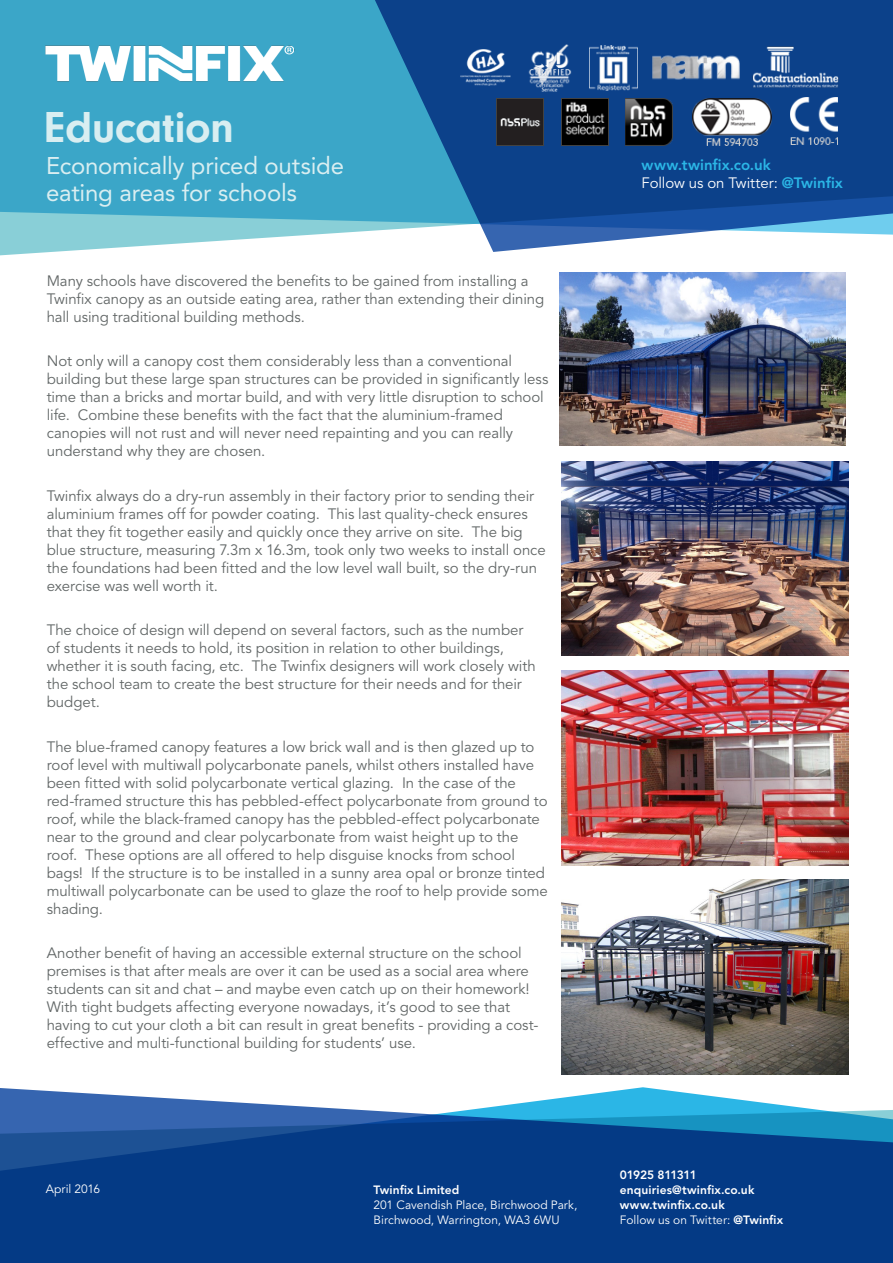
<style>
.page{position:relative;width:893px;height:1263px;background:#fff}
.page>*{position:absolute;margin:0;border:0;box-sizing:border-box;transform-origin:0 0}
.t1{font:700 45px "Neuzeit Gro";letter-spacing:-.01em;color:#d9eef1}
.t2{font:24px/27px "Avenir LT Std";letter-spacing:-.01em;color:#d9eef1}
.t3{font:15px/18px "Avenir LT Std";letter-spacing:-.005em;color:#626767}
.t4{font:800 15px/18px "Avenir LT Std";letter-spacing:.005em;color:#2bb6e6}
.t5{font:12px/15px "Avenir LT Std";color:#fff}
.t6{font:800 12px/15px "Avenir LT Std";letter-spacing:.01em;color:#fff}
.s1{font-weight:400;color:#fff}
.s2{font-weight:800}
.s3{font-weight:400}
</style>
<div class="page">
<svg style="left:0;top:1087px;width:893px;height:176px;background:#1f5699"></svg>
<svg style="left:0;top:235px;width:306px;height:21px"></svg>
<svg style="left:0;top:0;width:369px;height:235px;background:#42a9c9"></svg>
<svg style="left:369px;top:0;width:524px;height:252px;background:#2a629f"></svg>
<img style="left:45px;top:44px;width:251px;height:38px">
<img style="left:751px;top:45px;width:89px;height:46px">
<img style="left:791px;top:98px;width:46px;height:47px">
<img style="left:653px;top:51px;width:86px;height:34px">
<img style="left:691px;top:98px;width:81px;height:47px">
<img style="left:626px;top:98px;width:46px;height:47px">
<img style="left:561px;top:98px;width:47px;height:47px">
<img style="left:497px;top:98px;width:46px;height:47px">
<img style="left:590px;top:45px;width:47px;height:45px">
<img style="left:526px;top:44px;width:47px;height:47px">
<img style="left:460px;top:50px;width:51px;height:36px">
<img style="left:559px;top:273px;width:287px;height:172px">
<img style="left:562px;top:461px;width:286px;height:195px">
<img style="left:562px;top:670px;width:286px;height:195px">
<img style="left:562px;top:880px;width:286px;height:194px">
<p class="t1" style="left:45px;top:102px;width:191px">Education</p>
<p class="t2" style="left:46px;top:152px;width:300px">Economically priced outside eating areas for schools</p>
<p class="t4" style="left:642px;top:156px;width:203px">www.twinfix.co.uk<br><span class="s1">Follow us on Twitter:</span> @Twinfix</p>
<p class="t3" style="left:47px;top:272px;width:499px">Many schools have discovered the benefits to be gained from installing a<br>Twinfix canopy as an outside eating area, rather than extending their dining hall using traditional building methods.</p>
<p class="t3" style="left:47px;top:352px;width:503px">Not only will a canopy cost them considerably less than a conventional building but these large span structures can be provided in significantly less time than a bricks and mortar build, and with very little disruption to school life. Combine these benefits with the fact that the aluminium-framed canopies will not rust and will never need repainting and you can really understand why they are chosen.</p>
<p class="t3" style="left:47px;top:487px;width:500px">Twinfix always do a dry-run assembly in their factory prior to sending their aluminium frames off for powder coating. This last quality-check ensures that they fit together easily and quickly once they arrive on site. The big blue structure, measuring 7.3m x 16.3m, took only two weeks to install once the foundations had been fitted and the low level wall built, so the dry-run exercise was well worth it.</p>
<p class="t3" style="left:47px;top:621px;width:490px">The choice of design will depend on several factors, such as the number of students it needs to hold, its position in relation to other buildings, whether it is south facing, etc. The Twinfix designers will work closely with the school team to create the best structure for their needs and for their budget.</p>
<p class="t3" style="left:47px;top:738px;width:503px">The blue-framed canopy features a low brick wall and is then glazed up to roof level with multiwall polycarbonate panels, whilst others installed have been fitted with solid polycarbonate vertical glazing. In the case of the red-framed structure this has pebbled-effect polycarbonate from ground to roof, while the black-framed canopy has the pebbled-effect polycarbonate near to the ground and clear polycarbonate from waist height up to the roof. These options are all offered to help disguise knocks from school bags! If the structure is to be installed in a sunny area opal or bronze tinted multiwall polycarbonate can be used to glaze the roof to help provide some shading.</p>
<p class="t3" style="left:47px;top:944px;width:493px">Another benefit of having an accessible external structure on the school premises is that after meals are over it can be used as a social area where students can sit and chat – and maybe even catch up on their homework!<br>With tight budgets affecting everyone nowadays, it’s good to see that having to cut your cloth a bit can result in great benefits - providing a cost&shy;effective and multi-functional building for students’ use.</p>
<p class="t5" style="left:46px;top:1181px;width:56px">April 2016</p>
<p class="t5" style="left:374px;top:1183px;width:205px"><span class="s2">Twinfix Limited<br></span>201 Cavendish Place, Birchwood Park,<br>Birchwood, Warrington, WA3 6WU</p>
<p class="t6" style="left:620px;top:1168px;width:165px">01925 811311 enquiries@twinfix.co.uk www.twinfix.co.uk<br><span class="s3">Follow us on Twitter:</span> @Twinfix</p>
</div>
